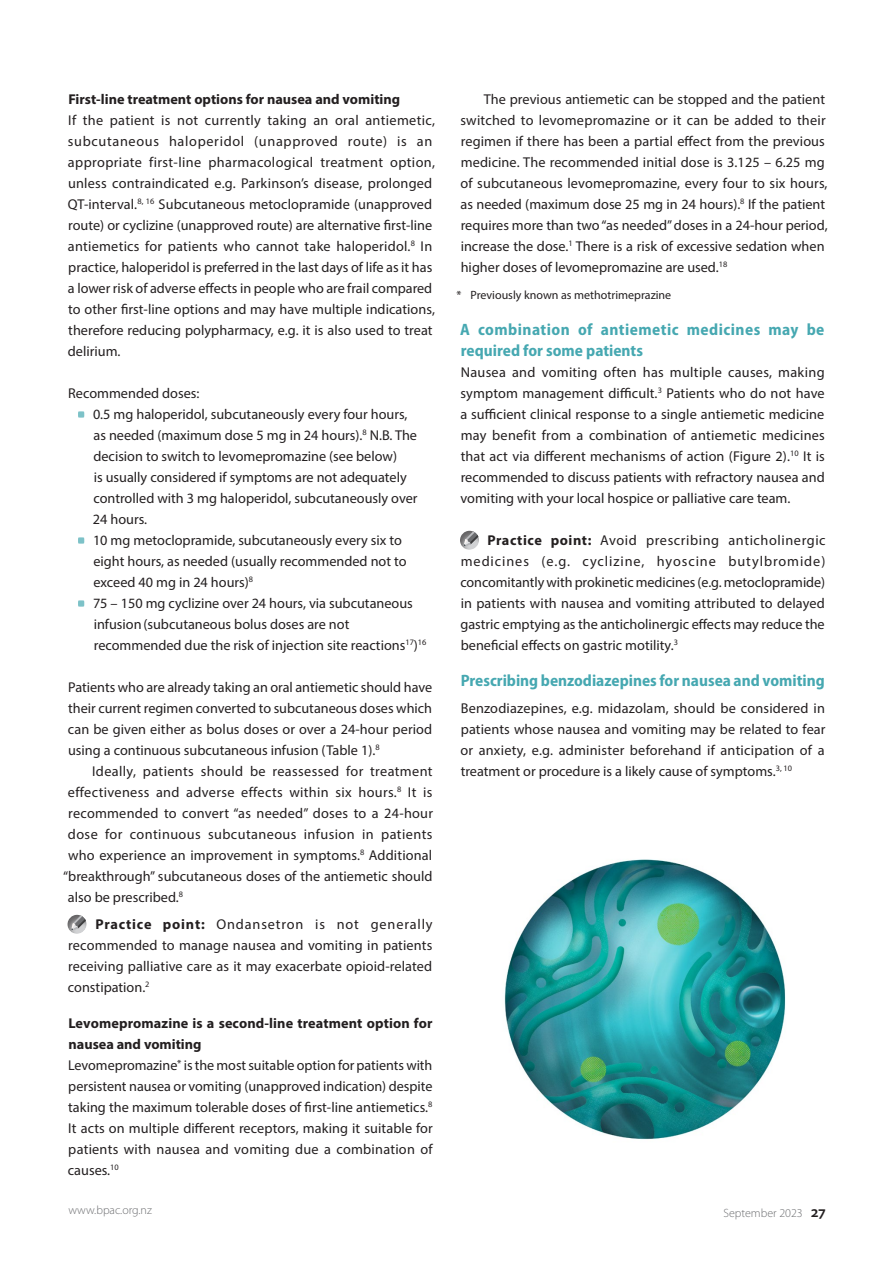
<style>
.page{position:relative;width:893px;height:1263px;background:#fff}
.page>*{position:absolute;margin:0;border:0;box-sizing:border-box;transform-origin:0 0}
.B_head{font:700 semi-condensed 16.5px/21px "Myriad Pro";letter-spacing:.03em;color:#46a8b1}
.B_head-2{font:700 semi-condensed 16.5px "Myriad Pro";color:#46a8b1}
.Body{font:14.25px/21px "Myriad Pro";letter-spacing:.005em;color:#231f20;text-align:justify}
.Body-First_Line_Inde{font:14.25px/21px "Myriad Pro";letter-spacing:.01em;color:#231f20}
.Bullet_List{font:14.25px/21px "Myriad Pro";color:#231f20}
.Body_Line_Space{font:14.25px/21px "Myriad Pro";color:#231f20;text-align:justify}
.C_head{font:700 14.25px/21px "Myriad Pro";color:#231f20}
.Body-First_Line_Inde-2{font:14.25px "Myriad Pro";letter-spacing:.03em;color:#231f20}
.Footnote{font:12px "Myriad Pro";color:#231f20}
.t1{font:300 12px "Myriad Pro";color:#6c6d70}
.s1{font-weight:700}
.s2{font-weight:600;font-size:15.75px;color:#231f20}
</style>
<div class="page">
<svg style="left:78px;top:411px;width:6px;height:7px"></svg>
<svg style="left:78px;top:537px;width:6px;height:7px"></svg>
<svg style="left:78px;top:600px;width:6px;height:7px"></svg>
<div style="left:66px;top:913px;width:21px;height:21px;background:#231f20;opacity:.6"></div>
<svg style="left:71px;top:915px;width:15px;height:15px"></svg>
<div style="left:458px;top:529px;width:21px;height:21px;background:#231f20;opacity:.6"></div>
<svg style="left:464px;top:531px;width:14px;height:15px"></svg>
<img style="left:504px;top:859px;width:282px;height:281px">
<p class="C_head" style="left:68px;top:88px;width:333px">First-line treatment options for nausea and vomiting</p>
<p class="Body" style="left:68px;top:109px;width:369px;text-align:left">If the patient is not currently taking an oral antiemetic, subcutaneous haloperidol (unapproved route) is an appropriate first-line pharmacological treatment option, unless contraindicated e.g. Parkinson’s disease, prolonged QT-interval.<sup>8,</sup> <sup>16</sup> Subcutaneous metoclopramide (unapproved route) or cyclizine (unapproved route) are alternative first-line antiemetics for patients who cannot take haloperidol.<sup>8</sup> In practice, haloperidol is preferred in the last days of life as it has a lower risk of adverse effects in people who are frail compared to other first-line options and may have multiple indications, therefore reducing polypharmacy, e.g. it is also used to treat delirium.</p>
<p class="Body_Line_Space" style="left:68px;top:382px;width:133px">Recommended doses:</p>
<p class="Bullet_List" style="left:93px;top:403px;width:326px">0.5 mg haloperidol, subcutaneously every four hours, as needed (maximum dose 5 mg in 24 hours).<sup>8</sup> N.B. The decision to switch to levomepromazine (see below)<br>is usually considered if symptoms are not adequately controlled with 3 mg haloperidol, subcutaneously over 24 hours.</p>
<p class="Bullet_List" style="left:93px;top:529px;width:315px">10 mg metoclopramide, subcutaneously every six to eight hours, as needed (usually recommended not to exceed 40 mg in 24 hours)<sup>8</sup></p>
<p class="Bullet_List" style="left:93px;top:592px;width:335px">75 – 150 mg cyclizine over 24 hours, via subcutaneous infusion(subcutaneous bolus doses are not recommended due the risk of injection site reactions<sup>17</sup>)<sup>16</sup></p>
<p class="Body" style="left:68px;top:676px;width:366px">Patients who are already taking an oral antiemetic should have their current regimen converted to subcutaneous doses which can be given either as bolus doses or over a 24-hour period using a continuous subcutaneous infusion (Table 1).<sup>8</sup></p>
<p class="Body-First_Line_Inde" style="left:92px;top:760px;width:342px">Ideally, patients should be reassessed for treatment</p>
<p class="Body-First_Line_Inde" style="left:68px;top:781px;width:366px">effectiveness and adverse effects within six hours.<sup>8</sup> It is</p>
<p class="Body-First_Line_Inde" style="left:68px;top:802px;width:366px">recommended to convert “as needed” doses to a 24-hour</p>
<p class="Body-First_Line_Inde-2" style="left:68px;top:825px;width:366px">dose for continuous subcutaneous infusion in patients</p>
<p class="Body-First_Line_Inde" style="left:68px;top:844px;width:366px">who experience an improvement in symptoms.<sup>8</sup> Additional</p>
<p class="Body-First_Line_Inde" style="left:63px;top:865px;width:371px">“breakthrough” subcutaneous doses of the antiemetic should</p>
<p class="Body-First_Line_Inde" style="left:68px;top:886px;width:117px">also be prescribed.<sup>8</sup></p>
<p class="Body_Line_Space" style="left:68px;top:913px;width:366px;text-indent:27px"><span class="s1">Practice point:</span> Ondansetron is not generally recommended to manage nausea and vomiting in patients receiving palliative care as it may exacerbate opioid-related constipation.<sup>2</sup></p>
<p class="C_head" style="left:68px;top:1012px;width:366px">Levomepromazine is a second-line treatment option for nausea and vomiting</p>
<p class="Body" style="left:68px;top:1054px;width:366px">Levomepromazine<sup>*</sup> is the most suitable option for patients with persistent nausea or vomiting (unapproved indication) despite taking the maximum tolerable doses of first-line antiemetics.<sup>8<br></sup>It acts on multiple different receptors, making it suitable for patients with nausea and vomiting due a combination of causes.<sup>10</sup></p>
<p class="Body-First_Line_Inde" style="left:460px;top:88px;width:369px;text-indent:23px">The previous antiemetic can be stopped and the patient switched to levomepromazine or it can be added to their regimen if there has been a partial effect from the previous medicine. The recommended initial dose is 3.125 – 6.25 mg of subcutaneous levomepromazine, every four to six hours, as needed (maximum dose 25 mg in 24 hours).<sup>8</sup> If the patient requires more than two “as needed” doses in a 24-hour period, increase the dose.<sup>1</sup> There is a risk of excessive sedation when higher doses of levomepromazine are used.<sup>18</sup></p>
<p class="Footnote" style="left:456px;top:287px;width:216px">* Previously known as methotrimeprazine</p>
<p class="B_head" style="left:460px;top:319px;width:366px">A combination of antiemetic medicines may be required for some patients</p>
<p class="Body" style="left:460px;top:361px;width:366px">Nausea and vomiting often has multiple causes, making symptom management difficult.<sup>3</sup> Patients who do not have a sufficient clinical response to a single antiemetic medicine may benefit from a combination of antiemetic medicines that act via different mechanisms of action (Figure 2).<sup>10</sup> It is recommended to discuss patients with refractory nausea and vomiting with your local hospice or palliative care team.</p>
<p class="Body" style="left:460px;top:529px;width:367px;text-indent:27px"><span class="s1">Practice point:</span> Avoid prescribing anticholinergic medicines (e.g. cyclizine, hyoscine butylbromide) concomitantly with prokinetic medicines (e.g. metoclopramide) in patients with nausea and vomiting attributed to delayed gastric emptying as the anticholinergic effects may reduce the beneficial effects on gastric motility.<sup>3</sup></p>
<p class="B_head-2" style="left:461px;top:671px;width:365px">Prescribing benzodiazepines for nausea and vomiting</p>
<p class="Body" style="left:460px;top:697px;width:367px">Benzodiazepines, e.g. midazolam, should be considered in patients whose nausea and vomiting may be related to fear or anxiety, e.g. administer beforehand if anticipation of a treatment or procedure is a likely cause of symptoms.<sup>3,</sup> <sup>10</sup></p>
<p class="t1" style="left:69px;top:1202px;width:85px">www.bpac.org.nz</p>
<p class="t1" style="left:723px;top:1206px;width:104px">September 2023 <span class="s2">27</span></p>
</div>
